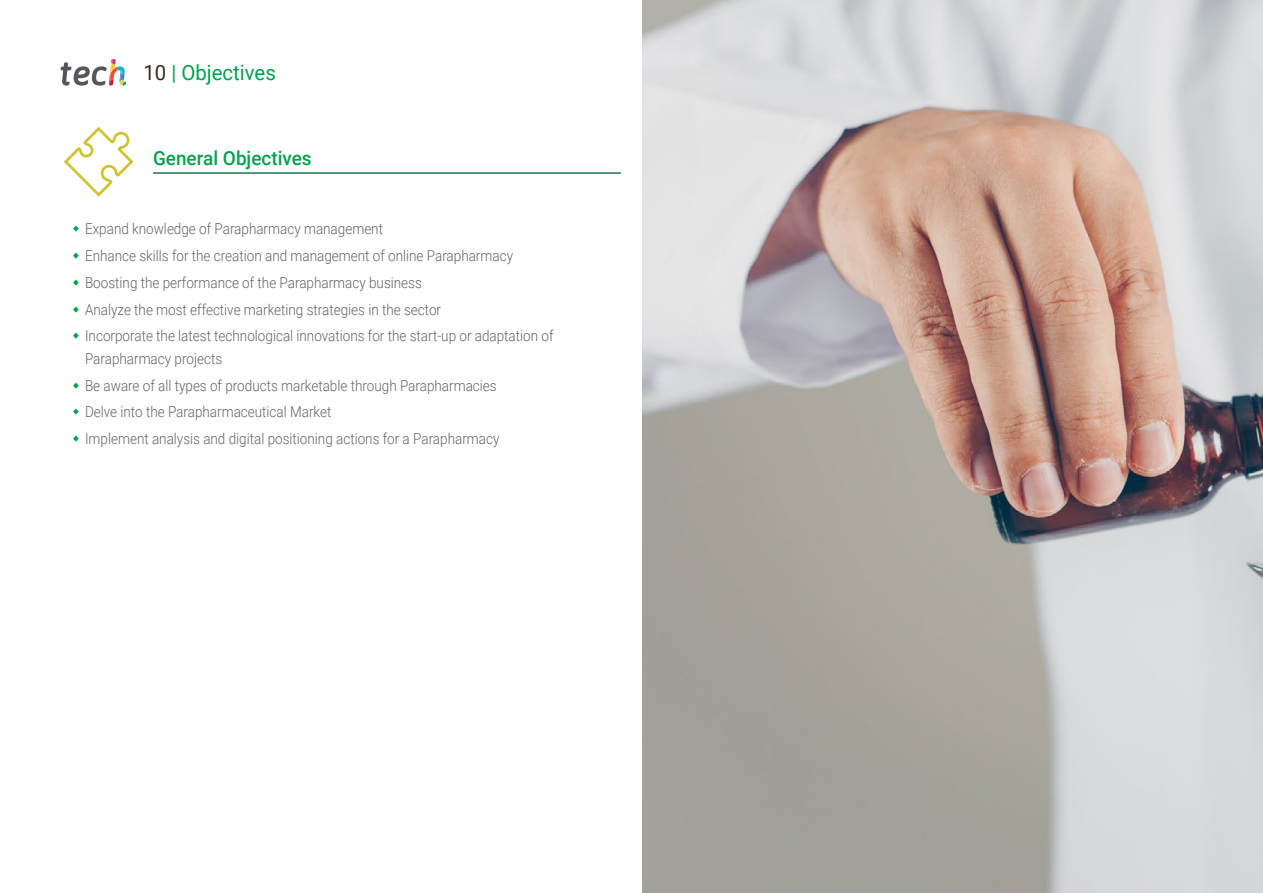
<style>
.page{position:relative;width:1263px;height:893px;background:#fff}
.page>*{position:absolute;margin:0;border:0;box-sizing:border-box;transform-origin:0 0}
.t1{font:21px "Roboto";color:#04a14d}
.t2{font:500 19.5px "Roboto";color:#04a14d}
.t3{font:300 15px/26.7px "Roboto";color:#61646a;scale:.9 1}
.s1{color:#312e20}
</style>
<div class="page">
<hr style="left:153px;top:173px;width:468px;height:1px;background:#04a14d">
<svg style="left:64px;top:127px;width:69px;height:70px"></svg>
<img style="left:642px;top:0;width:621px;height:893px">
<svg style="left:61px;top:59px;width:65px;height:27px"></svg>
<h1 class="t1" style="left:144px;top:57px;width:134px"><span class="s1">10</span> | Objectives</h1>
<h2 class="t2" style="left:153px;top:144px;width:160px">General Objectives</h2>
<p class="t3" style="left:85px;top:215px;width:522px">Expand knowledge of Parapharmacy management<br>Enhance skills for the creation and management of online Parapharmacy Boosting the performance of the Parapharmacy business<br>Analyze the most effective marketing strategies in the sector<br>Incorporate the latest technological innovations for the start-up or adaptation of</p>
<p class="t3" style="left:85px;top:345px;width:462px">Parapharmacy projects<br>Be aware of all types of products marketable through Parapharmacies Delve into the Parapharmaceutical Market<br>Implement analysis and digital positioning actions for a Parapharmacy</p>
</div>
